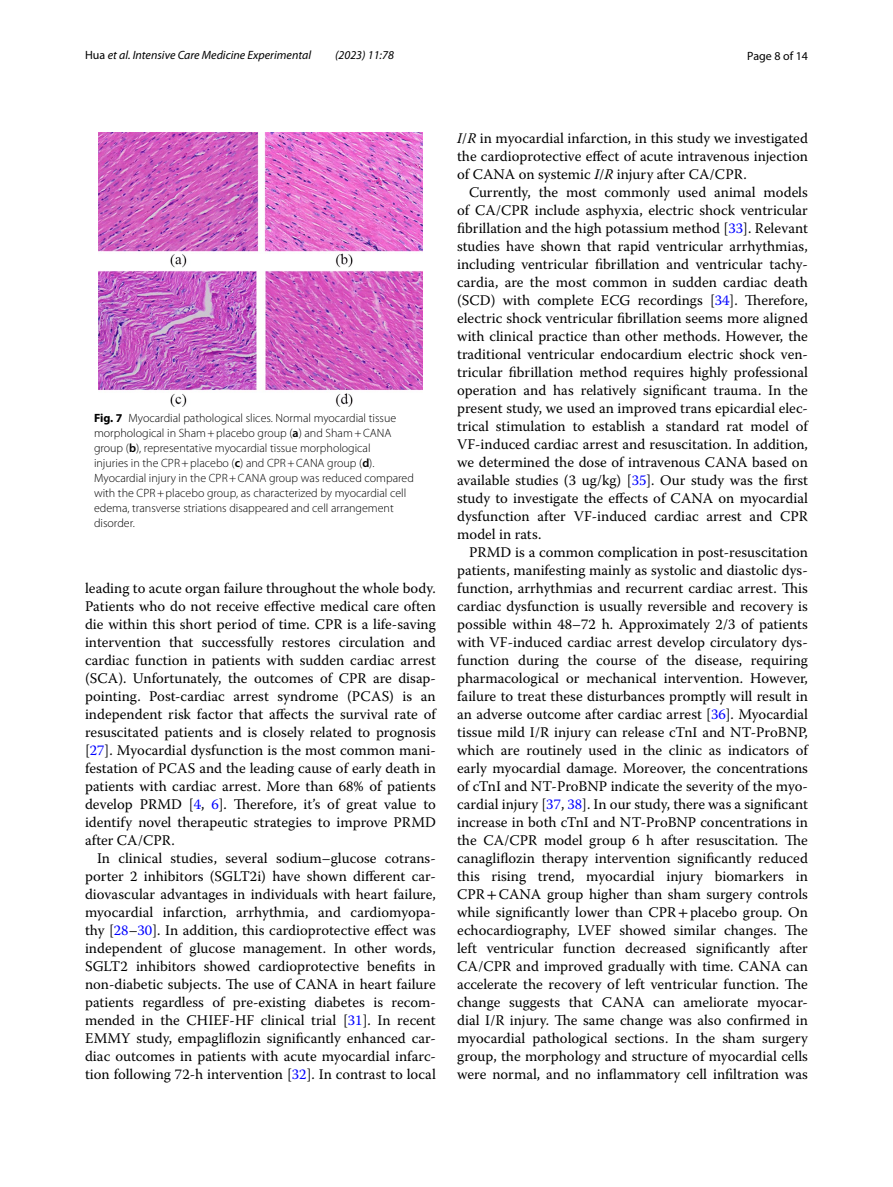
<style>
.page{position:relative;width:893px;height:1187px;background:#fff}
.page>*{position:absolute;margin:0;border:0;box-sizing:border-box;transform-origin:0 0}
.t1{font:14.7px/18px "Warnock Pro";color:#000;text-align:justify}
.t2{font:300 12px/15px "Myriad Pro";color:#000}
.t3{font:italic 12px "Myriad Pro";color:#000}
.t4{font:12px "Myriad Pro";color:#000}
.s1{font-style:normal}
.s2{font-weight:700}
.s3{font-weight:600}
.s4{color:#00f}
.s5{font-style:italic}
.s6{font-family:"STIX"}
</style>
<div class="page">
<img style="left:99px;top:133px;width:323px;height:273px">
<p class="t3" style="left:85px;top:48px;width:228px"><span class="s1">Hua</span> et al. Intensive Care Medicine Experimental</p>
<p class="t3" style="left:335px;top:48px;width:60px">(2023) 11:78</p>
<p class="t4" style="left:747px;top:48px;width:62px">Page 8 of 14</p>
<p class="t2" style="left:94px;top:410px;width:321px"><span class="s2">Fig. 7</span> Myocardial pathological slices. Normal myocardial tissue morphological in Sham+placebo group (<span class="s3">a</span>) and Sham+CANA group (<span class="s3">b</span>), representative myocardial tissue morphological<br>injuries in the CPR+placebo (<span class="s3">c</span>) and CPR+CANA group (<span class="s3">d</span>).<br>Myocardial injury in the CPR+CANA group was reduced compared with the CPR+placebo group, as characterized by myocardial cell edema, transverse striations disappeared and cell arrangement disorder.</p>
<p class="t1" style="left:85px;top:578px;width:352px">leading to acute organ failure throughout the whole body.<br>Patients who do not receive effective medical care often die within this short period of time. CPR is a life-saving intervention that successfully restores circulation and cardiac function in patients with sudden cardiac arrest (SCA). Unfortunately, the outcomes of CPR are disap&shy;pointing. Post-cardiac arrest syndrome (PCAS) is an independent risk factor that affects the survival rate of resuscitated patients and is closely related to prognosis [<span class="s4">27</span>]. Myocardial dysfunction is the most common mani&shy;festation of PCAS and the leading cause of early death in patients with cardiac arrest. More than 68% of patients develop PRMD [<span class="s4">4</span>, <span class="s4">6</span>]. Therefore, it’s of great value to identify novel therapeutic strategies to improve PRMD after CA/CPR.</p>
<p class="t1" style="left:85px;top:848px;width:352px;text-indent:12px">In clinical studies, several sodium–glucose cotrans&shy;porter 2 inhibitors (SGLT2i) have shown different car&shy;diovascular advantages in individuals with heart failure, myocardial infarction, arrhythmia, and cardiomyopa&shy;thy [<span class="s4">28</span>–<span class="s4">30</span>]. In addition, this cardioprotective effect was independent of glucose management. In other words, SGLT2 inhibitors showed cardioprotective benefits in non-diabetic subjects. The use of CANA in heart failure patients regardless of pre-existing diabetes is recom&shy;mended in the CHIEF-HF clinical trial [<span class="s4">31</span>]. In recent EMMY study, empagliflozin significantly enhanced car&shy;diac outcomes in patients with acute myocardial infarc&shy;tion following 72-h intervention [<span class="s4">32</span>]. In contrast to local</p>
<p class="t1" style="left:457px;top:128px;width:352px"><span class="s5">I</span>/<span class="s5">R</span> in myocardial infarction, in this study we investigated the cardioprotective effect of acute intravenous injection of CANA on systemic <span class="s5">I</span>/<span class="s5">R</span> injury after CA/CPR.</p>
<p class="t1" style="left:457px;top:182px;width:352px;text-indent:12px">Currently, the most commonly used animal models of CA/CPR include asphyxia, electric shock ventricular fibrillation and the high potassium method [<span class="s4">33</span>]. Relevant studies have shown that rapid ventricular arrhythmias, including ventricular fibrillation and ventricular tachy&shy;cardia, are the most common in sudden cardiac death (SCD) with complete ECG recordings [<span class="s4">34</span>]. Therefore, electric shock ventricular fibrillation seems more aligned with clinical practice than other methods. However, the traditional ventricular endocardium electric shock ven&shy;tricular fibrillation method requires highly professional operation and has relatively significant trauma. In the present study, we used an improved trans epicardial elec&shy;trical stimulation to establish a standard rat model of VF-induced cardiac arrest and resuscitation. In addition, we determined the dose of intravenous CANA based on available studies (3 ug/kg) [<span class="s4">35</span>]. Our study was the first study to investigate the effects of CANA on myocardial dysfunction after VF-induced cardiac arrest and CPR model in rats.</p>
<p class="t1" style="left:457px;top:542px;width:352px;text-indent:12px">PRMD is a common complication in post-resuscitation patients, manifesting mainly as systolic and diastolic dys&shy;function, arrhythmias and recurrent cardiac arrest. This cardiac dysfunction is usually reversible and recovery is possible within 48–72 h. Approximately 2/3 of patients with VF-induced cardiac arrest develop circulatory dys&shy;function during the course of the disease, requiring pharmacological or mechanical intervention. However, failure to treat these disturbances promptly will result in an adverse outcome after cardiac arrest [<span class="s4">36</span>]. Myocardial tissue mild I/R injury can release cTnI and NT-ProBNP, which are routinely used in the clinic as indicators of early myocardial damage. Moreover, the concentrations of cTnI and NT-ProBNP indicate the severity of the myo&shy;cardial injury [<span class="s4">37</span>, <span class="s4">38</span>]. In our study, there was a significant increase in both cTnI and NT-ProBNP concentrations in the CA/CPR model group 6 h after resuscitation. The canagliflozin therapy intervention significantly reduced this rising trend, myocardial injury biomarkers in CPR<span class="s6">+</span>CANA group higher than sham surgery controls while significantly lower than CPR<span class="s6">+</span>placebo group. On echocardiography, LVEF showed similar changes. The left ventricular function decreased significantly after CA/CPR and improved gradually with time. CANA can accelerate the recovery of left ventricular function. The change suggests that CANA can ameliorate myocar&shy;dial I/R injury. The same change was also confirmed in myocardial pathological sections. In the sham surgery group, the morphology and structure of myocardial cells were normal, and no inflammatory cell infiltration was</p>
</div>
